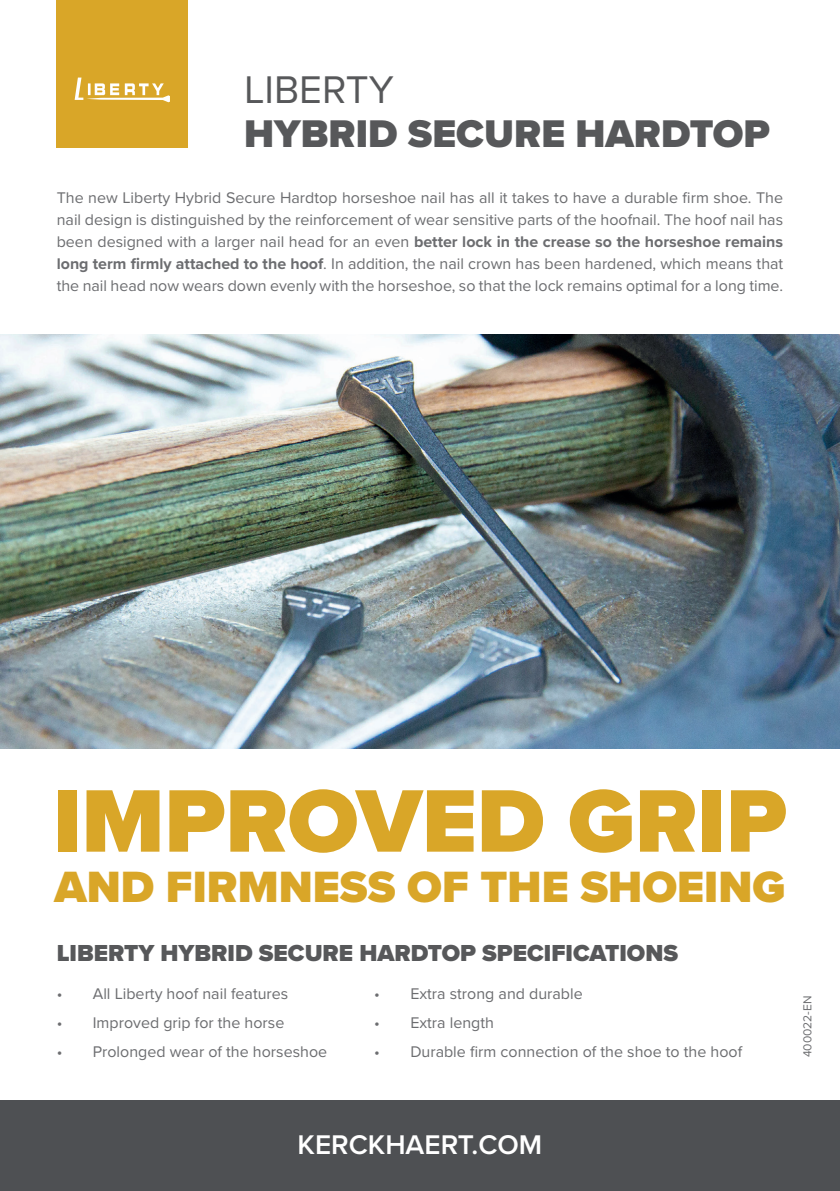
<style>
.page{position:relative;width:840px;height:1191px;background:#fff}
.page>*{position:absolute;margin:0;border:0;box-sizing:border-box;transform-origin:0 0}
.t1{font:900 92px "Proxima Nova";color:#d9a628}
.t2{font:900 45.4px "Proxima Nova";color:#d9a628}
.t3{font:900 40px "Proxima Nova";color:#57585a}
.t4{font:40px "Proxima Nova";color:#57585a}
.t5{font:600 28px "Proxima Nova";color:#fff}
.t6{font:900 24px "Proxima Nova";color:#57585a}
.t7{font:16px/22px "Proxima Nova";color:#6c6d70;text-align:justify}
.t8{font:12px "Proxima Nova";color:#6c6d70}
.s1{font-weight:700}
</style>
<div class="page">
<div style="left:0;top:1100px;width:839px;height:91px;background:#4e5053"></div>
<div style="left:57px;top:0;width:131px;height:148px;background:#d9a628"></div>
<svg style="left:75px;top:78px;width:95px;height:24px"></svg>
<img style="left:0;top:334px;width:839px;height:414px">
<h3 class="t4" style="left:244px;top:60px;width:151px">LIBERTY</h3>
<h3 class="t3" style="left:244px;top:104px;width:527px">HYBRID SECURE HARDTOP</h3>
<p class="t7" style="left:57px;top:186px;width:727px">The new Liberty Hybrid Secure Hardtop horseshoe nail has all it takes to have a durable firm shoe. The nail design is distinguished by the reinforcement of wear sensitive parts of the hoofnail. The hoof nail has been designed with a larger nail head for an even <span class="s1">better lock in the crease so the horseshoe remains long term firmly attached to the hoof</span>. In addition, the nail crown has been hardened, which means that the nail head now wears down evenly with the horseshoe, so that the lock remains optimal for a long time.</p>
<h1 class="t1" style="left:53px;top:752px;width:735px">IMPROVED GRIP</h1>
<h2 class="t2" style="left:55px;top:852px;width:732px">AND FIRMNESS OF THE SHOEING</h2>
<h3 class="t6" style="left:57px;top:934px;width:622px">LIBERTY HYBRID SECURE HARDTOP SPECIFICATIONS</h3>
<p class="t7" style="left:57px;top:982px;width:233px">• All Liberty hoof nail features</p>
<p class="t7" style="left:57px;top:1011px;width:229px">• Improved grip for the horse</p>
<p class="t7" style="left:57px;top:1040px;width:272px">• Prolonged wear of the horseshoe</p>
<p class="t7" style="left:374px;top:982px;width:210px">• Extra strong and durable</p>
<p class="t7" style="left:374px;top:1011px;width:121px">• Extra length</p>
<p class="t7" style="left:374px;top:1040px;width:369px">• Durable firm connection of the shoe to the hoof</p>
<p class="t8" style="left:798px;top:1057px;width:63px;rotate:-90deg">400022-EN</p>
<h3 class="t5" style="left:297px;top:1124px;width:246px">KERCKHAERT.COM</h3>
</div>
